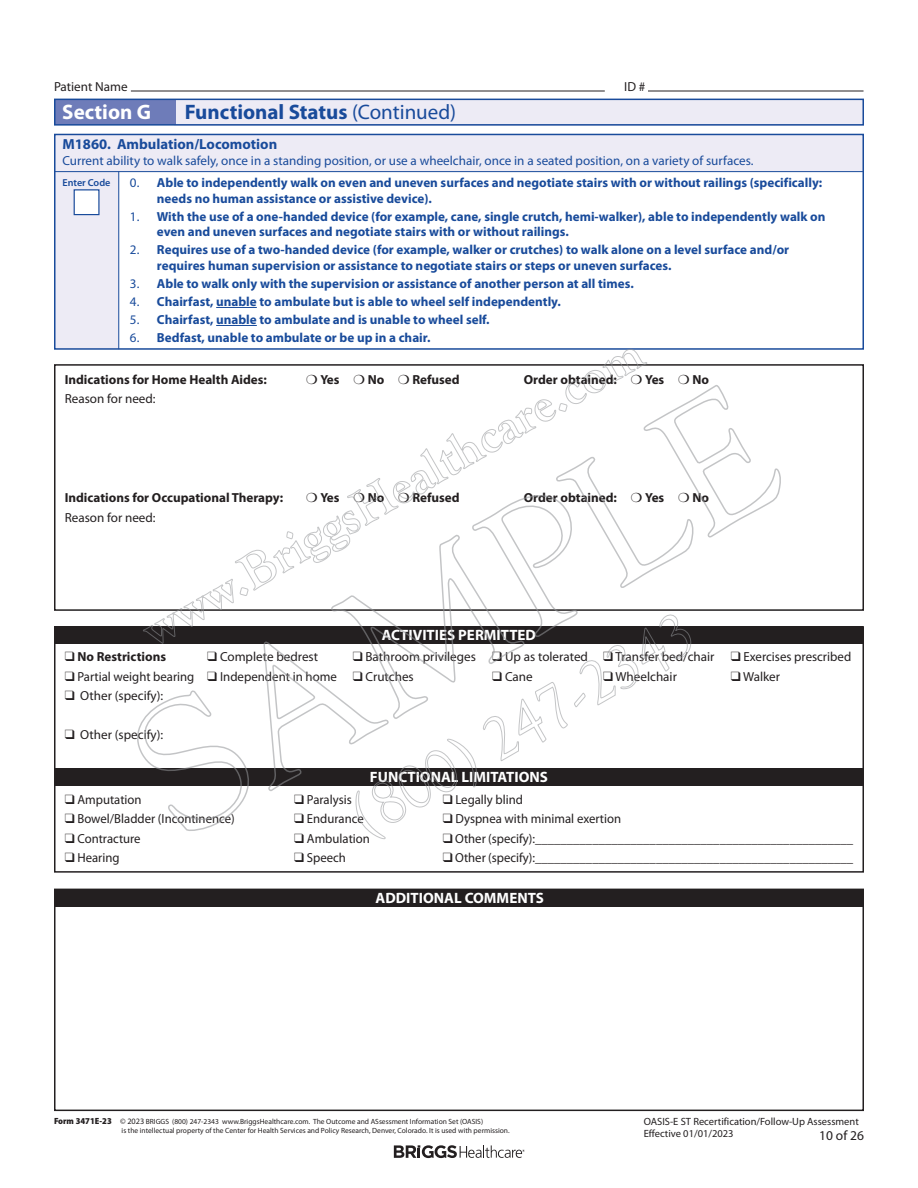
<style>
.page{position:relative;width:918px;height:1188px;background:#fff}
.page>*{position:absolute;margin:0;border:0;box-sizing:border-box;transform-origin:0 0}
.t1{font:700 21px "Myriad Pro";color:#194b9b}
.t2{font:700 21px "Myriad Pro";color:#fff}
.t3{font:700 15px "Myriad Pro";color:#fff}
.t4{font:700 14.7px "Myriad Pro";color:#194b9b}
.t5{font:13.5px "Myriad Pro";color:#231f20}
.t6{font:700 13.2px/15.8px "Myriad Pro";color:#194b9b}
.t7{font:13.2px "Myriad Pro";color:#231f20}
.t8{font:700 13.2px "Myriad Pro";color:#231f20}
.t9{font:13.2px "Myriad Pro";color:#194b9b}
.t10{font:10.5px/12.8px "Myriad Pro";color:#231f20}
.t11{font:600 10.2px "Myriad Pro";color:#194b9b}
.t12{font:7.5px/9px "Myriad Pro";color:#231f20}
.s1{font-weight:400}
.s2{font-weight:900;font-stretch:semi-condensed;font-size:9px}
.s3{font-size:8.25px}
</style>
<div class="page">
<svg style="left:394px;top:1145px;width:131px;height:13px"></svg>
<hr style="left:648px;top:91px;width:216px;height:1px;background:#231f20">
<hr style="left:131px;top:91px;width:474px;height:1px;background:#231f20">
<div style="left:175px;top:99px;width:689px;height:27px;background:#edebf5"></div>
<div style="left:55px;top:100px;width:121px;height:25px;background:#6e7cb9"></div>
<div style="left:54px;top:99px;width:810px;height:27px;border:2px solid #194b9b"></div>
<div style="left:55px;top:172px;width:64px;height:177px;background:#edebf5"></div>
<div style="left:54px;top:134px;width:809px;height:37px;background:#edebf5"></div>
<hr style="left:55px;top:171px;width:808px;height:1px;background:#194b9b">
<hr style="left:118px;top:171px;width:1px;height:178px;background:#194b9b">
<hr style="left:216px;top:307px;width:41px;height:1px;background:#194b9b">
<hr style="left:216px;top:325px;width:41px;height:1px;background:#194b9b">
<div style="left:54px;top:134px;width:810px;height:216px;border:2px solid #194b9b"></div>
<div style="left:74px;top:189px;width:26px;height:26px;background:#fff;border:1px solid #194b9b"></div>
<div style="left:55px;top:626px;width:808px;height:18px;background:#231f20"></div>
<div style="left:55px;top:768px;width:808px;height:18px;background:#231f20"></div>
<div style="left:54px;top:889px;width:810px;height:222px;border:2px solid #231f20"></div>
<div style="left:55px;top:889px;width:809px;height:18px;background:#231f20"></div>
<svg style="left:137px;top:349px;width:644px;height:490px"></svg>
<p class="t7" style="left:54px;top:78px;width:75px">Patient Name</p>
<p class="t7" style="left:624px;top:78px;width:23px">ID #</p>
<h1 class="t2" style="left:62px;top:98px;width:90px">Section G</h1>
<h1 class="t1" style="left:185px;top:98px;width:273px">Functional Status <span class="s1">(Continued)</span></h1>
<p class="t4" style="left:62px;top:135px;width:216px">M1860. Ambulation/Locomotion</p>
<p class="t9" style="left:62px;top:153px;width:693px">Current ability to walk safely, once in a standing position, or use a wheelchair, once in a seated position, on a variety of surfaces.</p>
<p class="t6" style="left:157px;top:174px;width:667px;text-indent:-27px"><span class="s1">0.</span> Able to independently walk on even and uneven surfaces and negotiate stairs with or without railings (specifically: needs no human assistance or assistive device).</p>
<p class="t6" style="left:157px;top:208px;width:670px;text-indent:-27px"><span class="s1">1.</span> With the use of a one-handed device (for example, cane, single crutch, hemi-walker), able to independently walk on even and uneven surfaces and negotiate stairs with or without railings.</p>
<p class="t6" style="left:157px;top:242px;width:634px;text-indent:-27px"><span class="s1">2.</span> Requires use of a two-handed device (for example, walker or crutches) to walk alone on a level surface and/or requires human supervision or assistance to negotiate stairs or steps or uneven surfaces.</p>
<p class="t6" style="left:130px;top:275px;width:505px"><span class="s1">3.</span> Able to walk only with the supervision or assistance of another person at all times.</p>
<p class="t6" style="left:130px;top:293px;width:432px"><span class="s1">4.</span> Chairfast, unable to ambulate but is able to wheel self independently.</p>
<p class="t6" style="left:130px;top:311px;width:361px"><span class="s1">5.</span> Chairfast, unable to ambulate and is unable to wheel self.</p>
<p class="t6" style="left:130px;top:329px;width:302px"><span class="s1">6.</span> Bedfast, unable to ambulate or be up in a chair.</p>
<p class="t11" style="left:63px;top:176px;width:49px">Enter Code</p>
<p class="t8" style="left:65px;top:371px;width:204px">Indications for Home Health Aides:</p>
<p class="t8" style="left:306px;top:371px;width:155px">❍ Yes ❍ No ❍ Refused</p>
<p class="t8" style="left:524px;top:371px;width:187px">Order obtained: ❍ Yes ❍ No</p>
<p class="t7" style="left:65px;top:391px;width:92px">Reason for need:</p>
<p class="t8" style="left:65px;top:489px;width:220px">Indications for Occupational Therapy:</p>
<p class="t8" style="left:306px;top:489px;width:155px">❍ Yes ❍ No ❍ Refused</p>
<p class="t8" style="left:524px;top:489px;width:187px">Order obtained: ❍ Yes ❍ No</p>
<p class="t7" style="left:65px;top:509px;width:92px">Reason for need:</p>
<p class="t3" style="left:382px;top:625px;width:156px">ACTIVITIES PERMITTED</p>
<p class="t8" style="left:65px;top:648px;width:103px">❑ No Restrictions</p>
<p class="t7" style="left:207px;top:649px;width:112px">❑ Complete bedrest</p>
<p class="t7" style="left:353px;top:649px;width:500px">❑ Bathroom privileges ❑ Up as tolerated ❑ Transfer bed/chair ❑ Exercises prescribed</p>
<p class="t7" style="left:65px;top:668px;width:351px">❑ Partial weight bearing ❑ Independent in home ❑ Crutches</p>
<p class="t7" style="left:492px;top:668px;width:42px">❑ Cane</p>
<p class="t7" style="left:603px;top:668px;width:75px">❑ Wheelchair</p>
<p class="t7" style="left:731px;top:668px;width:51px">❑ Walker</p>
<p class="t7" style="left:65px;top:688px;width:100px">❑ Other (specify):</p>
<p class="t7" style="left:65px;top:727px;width:100px">❑ Other (specify):</p>
<p class="t3" style="left:370px;top:768px;width:180px">FUNCTIONAL LIMITATIONS</p>
<p class="t7" style="left:65px;top:791px;width:78px">❑ Amputation</p>
<p class="t7" style="left:294px;top:791px;width:59px">❑ Paralysis</p>
<p class="t7" style="left:443px;top:791px;width:82px">❑ Legally blind</p>
<p class="t7" style="left:65px;top:811px;width:171px">❑ Bowel/Bladder (Incontinence)</p>
<p class="t7" style="left:294px;top:811px;width:71px">❑ Endurance</p>
<p class="t7" style="left:443px;top:811px;width:180px">❑ Dyspnea with minimal exertion</p>
<p class="t7" style="left:65px;top:830px;width:77px">❑ Contracture</p>
<p class="t7" style="left:294px;top:830px;width:77px">❑ Ambulation</p>
<p class="t7" style="left:443px;top:830px;width:412px">❑ Other (specify):__________________________________________________</p>
<p class="t7" style="left:65px;top:850px;width:56px">❑ Hearing</p>
<p class="t7" style="left:294px;top:850px;width:53px">❑ Speech</p>
<p class="t7" style="left:443px;top:850px;width:412px">❑ Other (specify):__________________________________________________</p>
<p class="t3" style="left:376px;top:888px;width:170px">ADDITIONAL COMMENTS</p>
<p class="t12" style="left:122px;top:1117px;width:390px;text-indent:-68px"><span class="s2">Form 3471E-23</span> <span class="s3">© 2023</span> BRIGGS (800) 247-2343 www.BriggsHealthcare.com. The Outcome and ASsessment Information Set (OASIS)<br>is the intellectual property of the Center for Health Services and Policy Research, Denver, Colorado. It is used with permission.</p>
<p class="t10" style="left:644px;top:1115px;width:217px">OASIS-E ST Recertification/Follow-Up Assessment<br>Effective 01/01/2023</p>
<p class="t5" style="left:819px;top:1127px;width:46px">10 of 26</p>
</div>
